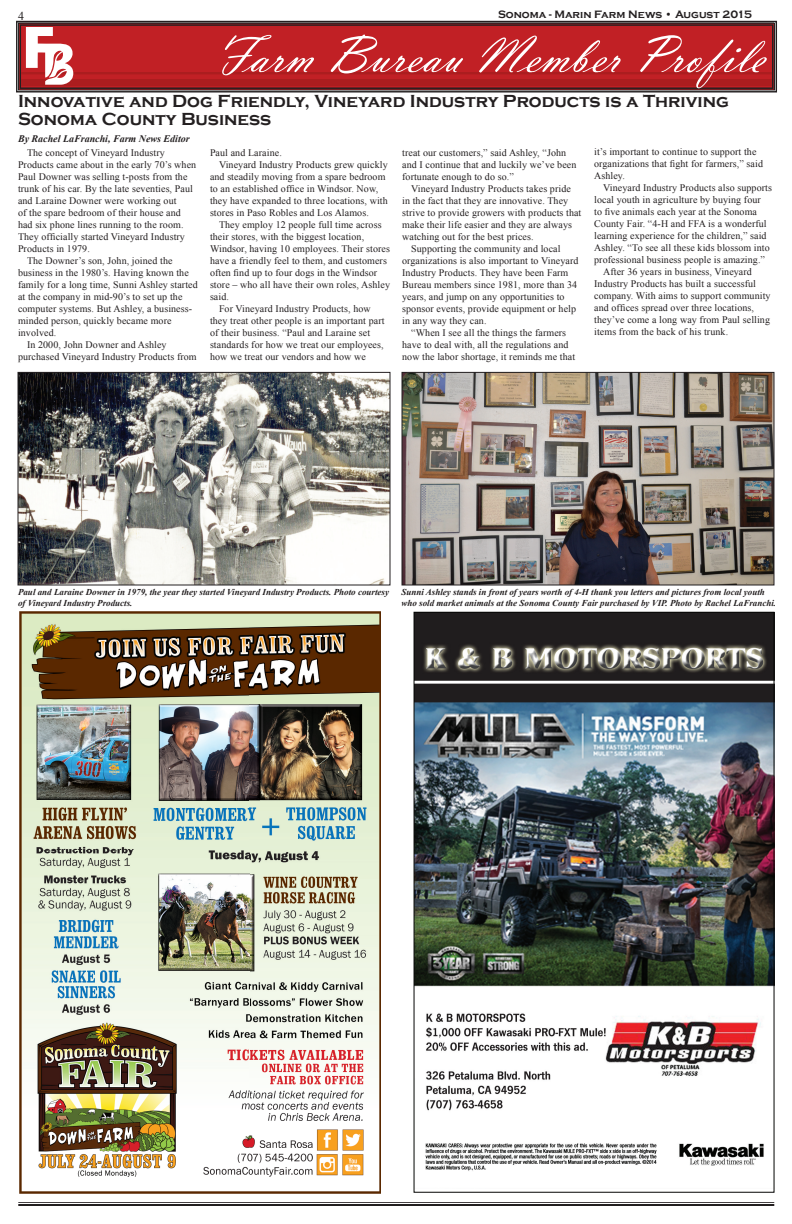
<style>
.page{position:relative;width:792px;height:1224px;background:#fff}
.page>*{position:absolute;margin:0;border:0;box-sizing:border-box;transform-origin:0 0}
.t1{font:54px "Vladimir Script";color:#fff}
.t2{font:700 18px/18px "Copperplate Gothic";color:#231f20}
.t3{font:12px "Times New Roman";color:#231f20}
.t4{font:700 11px "Copperplate Gothic";color:#231f20}
.t5{font:10px/12px "Times New Roman";letter-spacing:.01em;color:#231f20}
.t6{font:italic 700 10px "Times New Roman";color:#231f20}
.t7{font:italic 700 9px/10.8px "Times New Roman";color:#231f20}
</style>
<div class="page">
<hr style="left:18px;top:1202px;width:756px;height:1px;background:#231f20">
<hr style="left:18px;top:1204px;width:756px;height:2px;background:#231f20">
<svg style="left:16px;top:20px;width:761px;height:73px;background:#b7292d"></svg>
<div style="left:18px;top:23px;width:757px;height:67px;border:1px solid #231f20"></div>
<div style="left:20px;top:24px;width:753px;height:65px;border:1px solid #231f20"></div>
<hr style="left:21px;top:72px;width:751px;height:2px;background:#ab1d1f">
<div style="left:21px;top:79px;width:751px;height:7px;background:#ab1d1f"></div>
<svg style="left:26px;top:27px;width:47px;height:58px"></svg>
<img style="left:20px;top:612px;width:361px;height:581px">
<img style="left:416px;top:614px;width:356px;height:557px">
<img style="left:404px;top:374px;width:368px;height:209px">
<div style="left:402px;top:372px;width:372px;height:213px;border:1px solid #231f20"></div>
<img style="left:20px;top:374px;width:368px;height:209px">
<div style="left:18px;top:372px;width:372px;height:213px;border:1px solid #231f20"></div>
<p class="t3" style="left:18px;top:7px;width:7px">4</p>
<p class="t4" style="left:498px;top:8px;width:256px">Sonoma - Marin Farm News • August 2015</p>
<h1 class="t1" style="left:213px;top:23px;width:553px">Farm Bureau Member Profile</h1>
<h2 class="t2" style="left:18px;top:92px;width:713px">Innovative and Dog Friendly, Vineyard Industry Products is a Thriving<br>Sonoma County Business</h2>
<p class="t6" style="left:18px;top:131px;width:173px">By Rachel LaFranchi, Farm News Editor</p>
<p class="t5" style="left:27px;top:146px;width:139px">The concept of Vineyard Industry</p>
<p class="t5" style="left:18px;top:158px;width:180px">Products came about in the early 70’s when</p>
<p class="t5" style="left:18px;top:170px;width:171px">Paul Downer was selling t-posts from the</p>
<p class="t5" style="left:18px;top:182px;width:176px">trunk of his car. By the late seventies, Paul</p>
<p class="t5" style="left:18px;top:194px;width:160px">and Laraine Downer were working out</p>
<p class="t5" style="left:18px;top:206px;width:164px">of the spare bedroom of their house and</p>
<p class="t5" style="left:18px;top:218px;width:167px">had six phone lines running to the room.</p>
<p class="t5" style="left:18px;top:230px;width:168px">They officially started Vineyard Industry</p>
<p class="t5" style="left:18px;top:242px;width:73px">Products in 1979.</p>
<p class="t5" style="left:27px;top:254px;width:147px">The Downer’s son, John, joined the</p>
<p class="t5" style="left:18px;top:266px;width:172px">business in the 1980’s. Having known the</p>
<p class="t5" style="left:18px;top:278px;width:181px">family for a long time, Sunni Ashley started</p>
<p class="t5" style="left:18px;top:290px;width:166px">at the company in mid-90’s to set up the</p>
<p class="t5" style="left:18px;top:302px;width:176px">computer systems. But Ashley, a business-</p>
<p class="t5" style="left:18px;top:314px;width:155px">minded person, quickly became more</p>
<p class="t5" style="left:18px;top:326px;width:40px">involved.</p>
<p class="t5" style="left:27px;top:338px;width:141px">In 2000, John Downer and Ashley</p>
<p class="t5" style="left:18px;top:350px;width:180px">purchased Vineyard Industry Products from</p>
<p class="t5" style="left:210px;top:146px;width:73px">Paul and Laraine.</p>
<p class="t5" style="left:219px;top:158px;width:170px">Vineyard Industry Products grew quickly</p>
<p class="t5" style="left:210px;top:170px;width:177px">and steadily moving from a spare bedroom</p>
<p class="t5" style="left:210px;top:182px;width:170px">to an established office in Windsor. Now,</p>
<p class="t5" style="left:210px;top:194px;width:179px">they have expanded to three locations, with</p>
<p class="t5" style="left:210px;top:206px;width:160px">stores in Paso Robles and Los Alamos.</p>
<p class="t5" style="left:219px;top:218px;width:164px">They employ 12 people full time across</p>
<p class="t5" style="left:210px;top:230px;width:156px">their stores, with the biggest location,</p>
<p class="t5" style="left:210px;top:242px;width:182px">Windsor, having 10 employees. Their stores</p>
<p class="t5" style="left:210px;top:254px;width:178px">have a friendly feel to them, and customers</p>
<p class="t5" style="left:210px;top:266px;width:169px">often find up to four dogs in the Windsor</p>
<p class="t5" style="left:210px;top:278px;width:182px">store – who all have their own roles, Ashley</p>
<p class="t5" style="left:210px;top:290px;width:21px">said.</p>
<p class="t5" style="left:219px;top:302px;width:153px">For Vineyard Industry Products, how</p>
<p class="t5" style="left:210px;top:314px;width:176px">they treat other people is an important part</p>
<p class="t5" style="left:210px;top:326px;width:162px">of their business. “Paul and Laraine set</p>
<p class="t5" style="left:210px;top:338px;width:175px">standards for how we treat our employees,</p>
<p class="t5" style="left:210px;top:350px;width:157px">how we treat our vendors and how we</p>
<p class="t5" style="left:402px;top:146px;width:176px">treat our customers,” said Ashley, “John and I continue that and luckily we’ve been fortunate enough to do so.”</p>
<p class="t5" style="left:411px;top:182px;width:161px">Vineyard Industry Products takes pride</p>
<p class="t5" style="left:402px;top:194px;width:168px">in the fact that they are innovative. They</p>
<p class="t5" style="left:402px;top:206px;width:181px">strive to provide growers with products that</p>
<p class="t5" style="left:402px;top:218px;width:171px">make their life easier and they are always</p>
<p class="t5" style="left:402px;top:230px;width:133px">watching out for the best prices.</p>
<p class="t5" style="left:411px;top:242px;width:151px">Supporting the community and local</p>
<p class="t5" style="left:402px;top:254px;width:178px">organizations is also important to Vineyard</p>
<p class="t5" style="left:402px;top:266px;width:168px">Industry Products. They have been Farm</p>
<p class="t5" style="left:402px;top:278px;width:177px">Bureau members since 1981, more than 34</p>
<p class="t5" style="left:402px;top:290px;width:164px">years, and jump on any opportunities to</p>
<p class="t5" style="left:402px;top:302px;width:175px">sponsor events, provide equipment or help</p>
<p class="t5" style="left:402px;top:314px;width:86px">in any way they can.</p>
<p class="t5" style="left:411px;top:326px;width:157px">“When I see all the things the farmers</p>
<p class="t5" style="left:402px;top:338px;width:168px">have to deal with, all the regulations and</p>
<p class="t5" style="left:402px;top:350px;width:174px">now the labor shortage, it reminds me that</p>
<p class="t5" style="left:594px;top:146px;width:170px">it’s important to continue to support the organizations that fight for farmers,” said<br>Ashley.</p>
<p class="t5" style="left:603px;top:182px;width:170px">Vineyard Industry Products also supports</p>
<p class="t5" style="left:594px;top:194px;width:168px">local youth in agriculture by buying four</p>
<p class="t5" style="left:594px;top:206px;width:164px">to five animals each year at the Sonoma</p>
<p class="t5" style="left:594px;top:218px;width:174px">County Fair. “4-H and FFA is a wonderful</p>
<p class="t5" style="left:594px;top:230px;width:174px">learning experience for the children,” said</p>
<p class="t5" style="left:594px;top:242px;width:177px">Ashley. “To see all these kids blossom into</p>
<p class="t5" style="left:594px;top:254px;width:172px">professional business people is amazing.”</p>
<p class="t5" style="left:603px;top:266px;width:150px">After 36 years in business, Vineyard</p>
<p class="t5" style="left:594px;top:278px;width:163px">Industry Products has built a successful</p>
<p class="t5" style="left:594px;top:290px;width:178px">company. With aims to support community</p>
<p class="t5" style="left:594px;top:302px;width:161px">and offices spread over three locations,</p>
<p class="t5" style="left:594px;top:314px;width:177px">they’ve come a long way from Paul selling</p>
<p class="t5" style="left:594px;top:326px;width:136px">items from the back of his trunk.</p>
<p class="t7" style="left:18px;top:586px;width:373px">Paul and Laraine Downer in 1979, the year they started Vineyard Industry Products. Photo courtesy of Vineyard Industry Products.</p>
<p class="t7" style="left:401px;top:586px;width:376px">Sunni Ashley stands in front of years worth of 4-H thank you letters and pictures from local youth who sold market animals at the Sonoma County Fair purchased by VIP. Photo by Rachel LaFranchi.</p>
</div>
